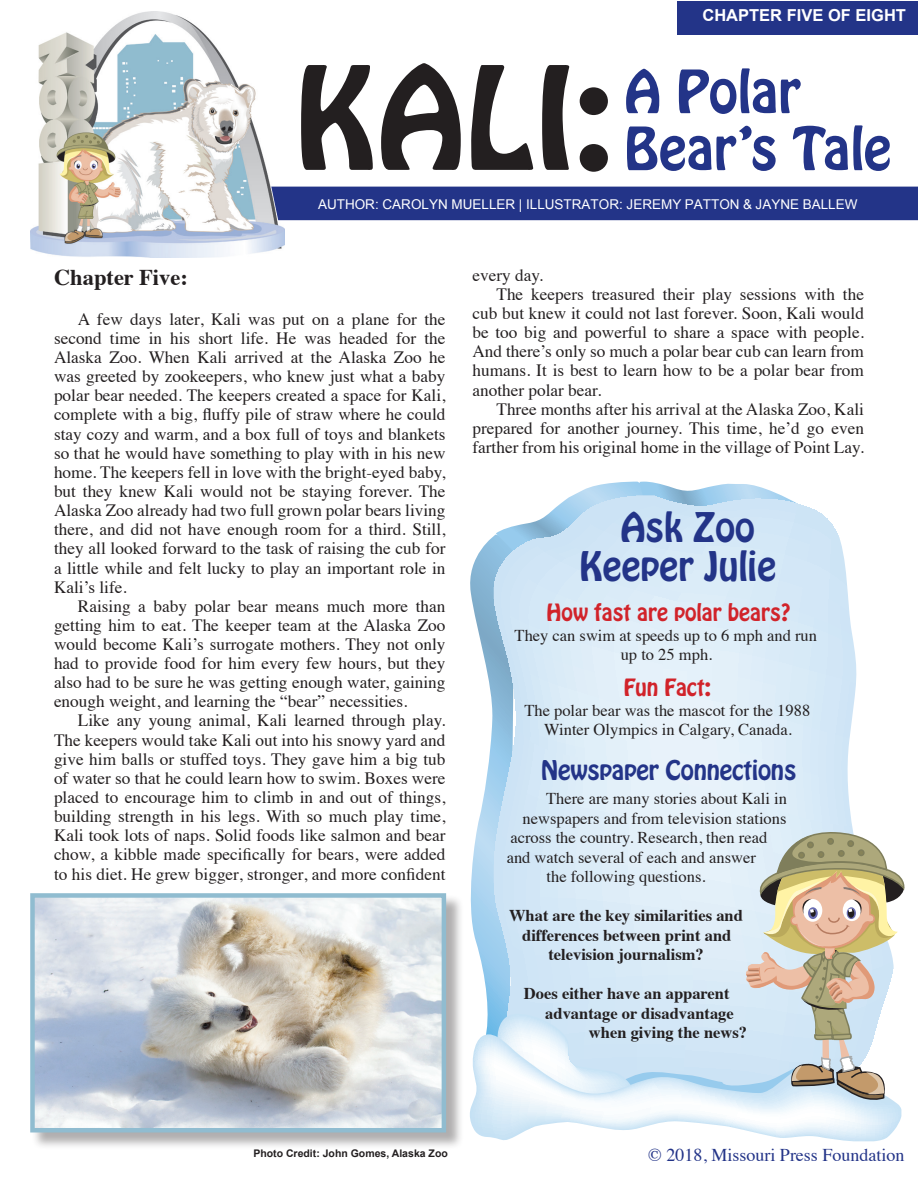
<style>
.page{position:relative;width:918px;height:1188px;background:#fff}
.page>*{position:absolute;margin:0;border:0;box-sizing:border-box;transform-origin:0 0}
.t1{font:126px "Hobo Std";color:#231f20}
.t2{font:52.5px "Hobo Std";color:#233488}
.t3{font:36px "Hobo Std";color:#233488}
.t4{font:24px "Hobo Std";letter-spacing:-.01em;color:#233488}
.t5{font:700 22.5px "Times";color:#231f20}
.t6{font:21px "Hobo Std";color:#d1232a}
.t7{font:18px "Times";color:#233488}
.t8{font:17.25px/19.2px "Times";color:#231f20;text-align:justify}
.t9{font:16.5px/19.5px "Times";color:#231f20;text-align:center}
.t10{font:700 16.5px/19.5px "Times";color:#231f20;text-align:center}
.t11{font:700 16.5px "Arial";color:#fff}
.t12{font:13.5px "Arial";color:#fff}
.t13{font:700 10.5px "Arial";color:#231f20}
</style>
<div class="page">
<img style="left:30px;top:11px;width:255px;height:246px">
<svg style="left:473px;top:1127px;width:424px;height:15px"></svg>
<div style="left:677px;top:1px;width:240px;height:33px;background:#233488"></div>
<div style="left:271px;top:187px;width:647px;height:33px;background:#233488"></div>
<svg style="left:470px;top:482px;width:435px;height:645px"></svg>
<div style="left:32px;top:895px;width:432px;height:255px;background:#231f20;opacity:.36"></div>
<img style="left:35px;top:898px;width:406px;height:229px">
<div style="left:30px;top:893px;width:416px;height:239px;border:4px solid #90bcd0"></div>
<p class="t1" style="left:295px;top:31px;width:319px">KALI:</p>
<p class="t11" style="left:702px;top:6px;width:205px">CHAPTER FIVE OF EIGHT</p>
<p class="t2" style="left:624px;top:55px;width:178px">A Polar</p>
<p class="t2" style="left:624px;top:112px;width:269px">Bear’s Tale</p>
<p class="t12" style="left:318px;top:196px;width:541px">AUTHOR: CAROLYN MUELLER | ILLUSTRATOR: JEREMY PATTON &amp; JAYNE BALLEW</p>
<p class="t5" style="left:54px;top:256px;width:135px">Chapter Five:</p>
<p class="t8" style="left:54px;top:308px;width:393px;text-indent:24px">A few days later, Kali was put on a plane for the second time in his short life. He was headed for the Alaska Zoo. When Kali arrived at the Alaska Zoo he was greeted by zookeepers, who knew just what a baby polar bear needed. The keepers created a space for Kali, complete with a big, fluffy pile of straw where he could stay cozy and warm, and a box full of toys and blankets so that he would have something to play with in his new home. The keepers fell in love with the bright-eyed baby, but they knew Kali would not be staying forever. The Alaska Zoo already had two full grown polar bears living there, and did not have enough room for a third. Still, they all looked forward to the task of raising the cub for a little while and felt lucky to play an important role in Kali’s life.</p>
<p class="t8" style="left:54px;top:595px;width:393px;text-indent:24px">Raising a baby polar bear means much more than getting him to eat. The keeper team at the Alaska Zoo would become Kali’s surrogate mothers. They not only had to provide food for him every few hours, but they also had to be sure he was getting enough water, gaining enough weight, and learning the “bear” necessities.</p>
<p class="t8" style="left:54px;top:710px;width:393px;text-indent:24px">Like any young animal, Kali learned through play.<br>The keepers would take Kali out into his snowy yard and give him balls or stuffed toys. They gave him a big tub of water so that he could learn how to swim. Boxes were placed to encourage him to climb in and out of things, building strength in his legs. With so much play time, Kali took lots of naps. Solid foods like salmon and bear chow, a kibble made specifically for bears, were added to his diet. He grew bigger, stronger, and more confident</p>
<p class="t8" style="left:473px;top:264px;width:72px">every day.</p>
<p class="t8" style="left:472px;top:283px;width:393px;text-indent:24px">The keepers treasured their play sessions with the cub but knew it could not last forever. Soon, Kali would be too big and powerful to share a space with people.<br>And there’s only so much a polar bear cub can learn from humans. It is best to learn how to be a polar bear from another polar bear.</p>
<p class="t8" style="left:472px;top:398px;width:393px;text-indent:24px">Three months after his arrival at the Alaska Zoo, Kali prepared for another journey. This time, he’d go even farther from his original home in the village of Point Lay.</p>
<p class="t3" style="left:620px;top:502px;width:136px">Ask Zoo</p>
<p class="t3" style="left:579px;top:541px;width:198px">Keeper Julie</p>
<p class="t6" style="left:547px;top:598px;width:246px">How fast are polar bears?</p>
<p class="t9" style="left:515px;top:624px;width:304px">They can swim at speeds up to 6 mph and run up to 25 mph.</p>
<p class="t6" style="left:624px;top:673px;width:89px">Fun Fact:</p>
<p class="t9" style="left:524px;top:699px;width:287px">The polar bear was the mascot for the 1988<br>Winter Olympics in Calgary, Canada.</p>
<p class="t4" style="left:541px;top:754px;width:257px">Newspaper Connections</p>
<p class="t9" style="left:546px;top:788px;width:243px">There are many stories about Kali in</p>
<p class="t9" style="left:523px;top:807px;width:265px">newspapers and from television stations</p>
<p class="t9" style="left:510px;top:827px;width:258px">across the country. Research, then read</p>
<p class="t9" style="left:507px;top:846px;width:251px">and watch several of each and answer</p>
<p class="t9" style="left:547px;top:866px;width:161px">the following questions.</p>
<p class="t10" style="left:509px;top:904px;width:235px">What are the key similarities and differences between print and television journalism?</p>
<p class="t10" style="left:524px;top:982px;width:207px">Does either have an apparent</p>
<p class="t10" style="left:545px;top:1002px;width:190px">advantage or disadvantage</p>
<p class="t10" style="left:589px;top:1021px;width:160px">when giving the news?</p>
<p class="t13" style="left:253px;top:1147px;width:196px">Photo Credit: John Gomes, Alaska Zoo</p>
<p class="t7" style="left:648px;top:1138px;width:258px">© 2018, Missouri Press Foundation</p>
</div>
